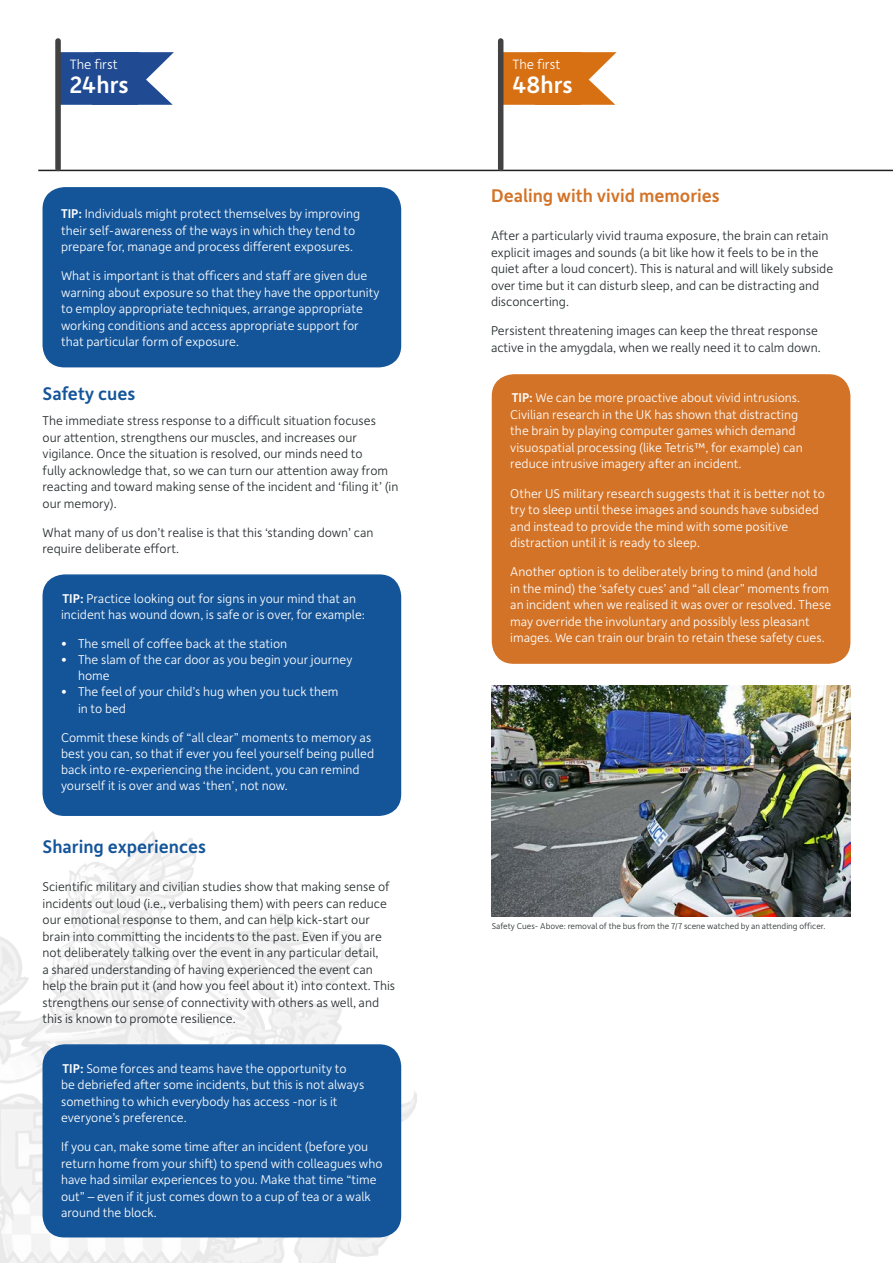
<style>
.page{position:relative;width:893px;height:1263px;background:#fff}
.page>*{position:absolute;margin:0;border:0;box-sizing:border-box;transform-origin:0 0}
.t1{font:500 25.2px "Depot New";color:#fff}
.t2{font:500 19.5px "Depot New";color:#14559a}
.t3{font:500 19.5px "Depot New";color:#d37327}
.t4{font:300 14.4px "Depot New";color:#fff}
.t5{font:300 13.5px/16.5px "Depot New";color:#fff}
.t6{font:300 13.5px/16.5px "Depot New";color:#262d2f}
.t7{font:300 9px "Depot New";color:#262d2f}
.s1{font-weight:500}
</style>
<div class="page">
<img style="left:0;top:832px;width:417px;height:431px">
<hr style="left:38px;top:170px;width:855px;height:1px;background:#231f20">
<svg style="left:61px;top:52px;width:113px;height:53px;background:#3d62a0"></svg>
<div style="left:55px;top:38px;width:6px;height:133px;background:#424242;border-radius:3px"></div>
<div style="left:43px;top:575px;width:357px;height:240px;background:#14559a;border-radius:21px"></div>
<div style="left:43px;top:574px;width:358px;height:242px;border:2px solid #14559a;border-radius:21px"></div>
<div style="left:43px;top:1045px;width:357px;height:192px;background:#14559a;border-radius:21px"></div>
<div style="left:43px;top:1044px;width:358px;height:193px;border:2px solid #14559a;border-radius:21px"></div>
<svg style="left:503px;top:52px;width:114px;height:53px;background:#da8232"></svg>
<div style="left:498px;top:38px;width:5px;height:133px;background:#424242;border-radius:3px"></div>
<div style="left:43px;top:188px;width:357px;height:179px;background:#14559a;border-radius:21px"></div>
<div style="left:43px;top:187px;width:358px;height:180px;border:2px solid #14559a;border-radius:21px"></div>
<div style="left:492px;top:375px;width:358px;height:288px;background:#d37327;border-radius:21px"></div>
<div style="left:492px;top:374px;width:358px;height:290px;border:2px solid #d37327;border-radius:21px"></div>
<img style="left:492px;top:686px;width:358px;height:230px">
<p class="t4" style="left:70px;top:55px;width:50px">The first</p>
<p class="t1" style="left:70px;top:69px;width:61px">24hrs</p>
<p class="t5" style="left:61px;top:205px;width:301px"><span class="s1">TIP:</span> Individuals might protect themselves by improving their self-awareness of the ways in which they tend to prepare for, manage and process different exposures.</p>
<p class="t5" style="left:61px;top:267px;width:320px">What is important is that officers and staff are given due warning about exposure so that they have the opportunity to employ appropriate techniques, arrange appropriate working conditions and access appropriate support for that particular form of exposure.</p>
<p class="t2" style="left:43px;top:380px;width:94px">Safety cues</p>
<p class="t6" style="left:43px;top:412px;width:357px">The immediate stress response to a difficult situation focuses<br>our attention, strengthens our muscles, and increases our vigilance. Once the situation is resolved, our minds need to<br>fully acknowledge that, so we can turn our attention away from reacting and toward making sense of the incident and ‘filing it’ (in our memory).</p>
<p class="t6" style="left:43px;top:523px;width:332px">What many of us don’t realise is that this ‘standing down’ can require deliberate effort.</p>
<p class="t5" style="left:61px;top:589px;width:306px"><span class="s1">TIP:</span> Practice looking out for signs in your mind that an incident has wound down, is safe or is over, for example:</p>
<p class="t5" style="left:61px;top:634px;width:228px">• The smell of coffee back at the station</p>
<p class="t5" style="left:78px;top:651px;width:276px;text-indent:-17px">• The slam of the car door as you begin your journey home</p>
<p class="t5" style="left:78px;top:683px;width:262px;text-indent:-17px">• The feel of your child’s hug when you tuck them in to bed</p>
<p class="t5" style="left:61px;top:728px;width:315px">Commit these kinds of “all clear” moments to memory as best you can, so that if ever you feel yourself being pulled back into re-experiencing the incident, you can remind yourself it is over and was ‘then’, not now.</p>
<p class="t2" style="left:43px;top:834px;width:165px">Sharing experiences</p>
<p class="t6" style="left:43px;top:878px;width:354px">Scientific military and civilian studies show that making sense of incidents out loud (i.e., verbalising them) with peers can reduce our emotional response to them, and can help kick-start our brain into committing the incidents to the past. Even if you are not deliberately talking over the event in any particular detail,<br>a shared understanding of having experienced the event can help the brain put it (and how you feel about it) into context. This strengthens our sense of connectivity with others as well, and this is known to promote resilience.</p>
<p class="t5" style="left:61px;top:1059px;width:305px"><span class="s1">TIP:</span> Some forces and teams have the opportunity to<br>be debriefed after some incidents, but this is not always something to which everybody has access -nor is it everyone’s preference.</p>
<p class="t5" style="left:61px;top:1138px;width:323px">If you can, make some time after an incident (before you return home from your shift) to spend with colleagues who have had similar experiences to you. Make that time “time out” – even if it just comes down to a cup of tea or a walk around the block.</p>
<p class="t4" style="left:512px;top:55px;width:50px">The first</p>
<p class="t1" style="left:512px;top:69px;width:62px">48hrs</p>
<p class="t3" style="left:491px;top:183px;width:230px">Dealing with vivid memories</p>
<p class="t6" style="left:491px;top:227px;width:344px">After a particularly vivid trauma exposure, the brain can retain explicit images and sounds (a bit like how it feels to be in the quiet after a loud concert). This is natural and will likely subside over time but it can disturb sleep, and can be distracting and disconcerting.</p>
<p class="t6" style="left:491px;top:322px;width:331px">Persistent threatening images can keep the threat response active in the amygdala, when we really need it to calm down.</p>
<p class="t5" style="left:510px;top:389px;width:294px"><span class="s1">TIP:</span> We can be more proactive about vivid intrusions.<br>Civilian research in the UK has shown that distracting the brain by playing computer games which demand visuospatial processing (like Tetris™, for example) can reduce intrusive imagery after an incident.</p>
<p class="t5" style="left:510px;top:484px;width:316px">Other US military research suggests that it is better not to try to sleep until these images and sounds have subsided and instead to provide the mind with some positive distraction until it is ready to sleep.</p>
<p class="t5" style="left:510px;top:563px;width:322px">Another option is to deliberately bring to mind (and hold<br>in the mind) the ‘safety cues’ and “all clear” moments from an incident when we realised it was over or resolved. These may override the involuntary and possibly less pleasant images. We can train our brain to retain these safety cues.</p>
<p class="t7" style="left:492px;top:920px;width:335px">Safety Cues- Above: removal of the bus from the 7/7 scene watched by an attending officer.</p>
</div>
